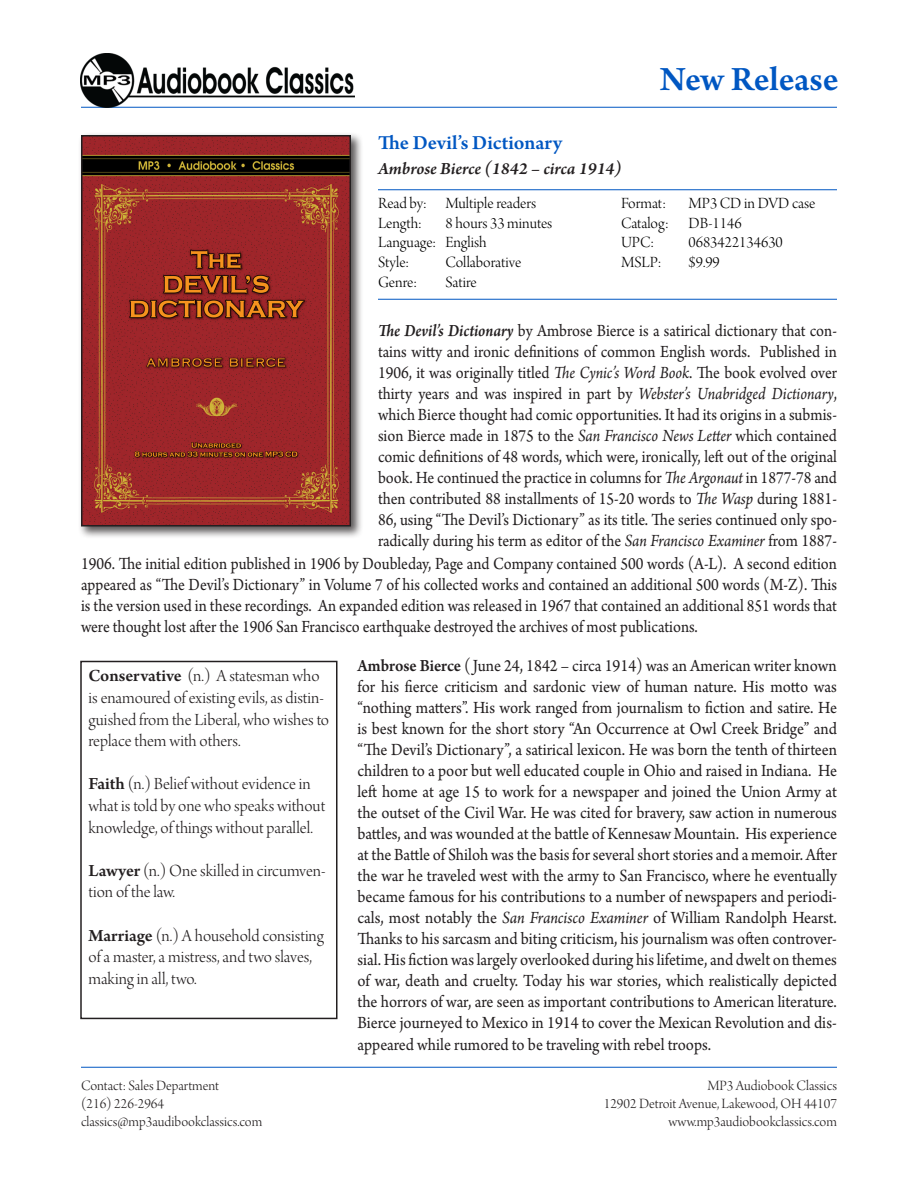
<style>
.page{position:relative;width:918px;height:1188px;background:#fff}
.page>*{position:absolute;margin:0;border:0;box-sizing:border-box;transform-origin:0 0}
.t1{font:600 36px "Arno Pro";letter-spacing:-.005em;color:#0057c2}
.t2{font:600 21px "Arno Pro";color:#0057c2}
.Description{font:18px/21px "Arno Pro";color:#231f20;text-align:justify;scale:.92 1}
.Description-2{font:18px "Arno Pro";color:#231f20;scale:.9 1}
.Description-3{font:18px/21.6px "Arno Pro Light Display";color:#231f20}
.Description-4{font:italic 600 18px "Arno Pro";letter-spacing:-.005em;color:#231f20}
.Data_table{font:16.5px/19.8px "Arno Pro Light Display";color:#000}
.Data_table_2{font:16.5px/19.8px "Arno Pro Light Display";color:#000}
.Description-5{font:15px "Arno Pro Light Display";color:#231f20}
.s1{font-weight:600;font-style:italic}
.s2{font-style:italic}
.s3{font-weight:600}
.s4{font-family:"Arno Pro";font-weight:600}
</style>
<div class="page">
<hr style="left:378px;top:189px;width:459px;height:1px;background:#0057c2">
<hr style="left:378px;top:299px;width:459px;height:1px;background:#0057c2">
<hr style="left:81px;top:1067px;width:756px;height:1px;background:#0057c2">
<hr style="left:81px;top:107px;width:756px;height:1px;background:#0057c2">
<div style="left:80px;top:661px;width:258px;height:358px;border:2px solid #231f20"></div>
<div style="left:78px;top:132px;width:286px;height:407px;background:#231f20;opacity:.75"></div>
<img style="left:84px;top:138px;width:264px;height:385px">
<div style="left:81px;top:135px;width:270px;height:391px;border:2px solid #231f20"></div>
<img style="left:81px;top:54px;width:274px;height:54px">
<p class="t2" style="left:378px;top:131px;width:186px">The Devil’s Dictionary</p>
<p class="Description-4" style="left:378px;top:158px;width:245px">Ambrose Bierce (1842 – circa 1914)</p>
<p class="t1" style="left:660px;top:59px;width:180px">New Release</p>
<p class="Data_table" style="left:378px;top:194px;width:160px">Read by: Multiple readers<br>Length:</p>
<p class="Data_table" style="left:446px;top:214px;width:108px">8 hours 33 minutes</p>
<p class="Data_table" style="left:378px;top:234px;width:110px">Language: English</p>
<p class="Data_table" style="left:378px;top:254px;width:33px">Style:</p>
<p class="Data_table" style="left:446px;top:254px;width:77px">Collaborative</p>
<p class="Data_table" style="left:378px;top:273px;width:40px">Genre:</p>
<p class="Data_table" style="left:446px;top:273px;width:33px">Satire</p>
<p class="Data_table_2" style="left:621px;top:194px;width:196px;text-indent:68px">MP3 CD in DVD case<br>Catalog: DB-1146</p>
<p class="Data_table_2" style="left:621px;top:234px;width:35px">UPC:</p>
<p class="Data_table_2" style="left:689px;top:234px;width:96px">0683422134630</p>
<p class="Data_table_2" style="left:621px;top:254px;width:42px">MSLP:</p>
<p class="Data_table_2" style="left:689px;top:254px;width:33px">$9.99</p>
<p class="Data_table_2" style="left:621px;top:194px;width:47px">Format:</p>
<p class="Description-2" style="left:378px;top:321px;width:512px"><span class="s1">The Devil’s Dictionary</span> by Ambrose Bierce is a satirical dictionary that con-</p>
<p class="Description-2" style="left:378px;top:342px;width:511px">tains witty and ironic definitions of common English words. Published in</p>
<p class="Description-2" style="left:378px;top:363px;width:511px">1906, it was originally titled <span class="s2">The Cynic’s Word Book</span>. The book evolved over</p>
<p class="Description-2" style="left:378px;top:384px;width:512px">thirty years and was inspired in part by <span class="s2">Webster’s Unabridged Dictionary</span>,</p>
<p class="Description-2" style="left:378px;top:405px;width:512px">which Bierce thought had comic opportunities. It had its origins in a submis-</p>
<p class="Description-2" style="left:378px;top:426px;width:512px">sion Bierce made in 1875 to the <span class="s2">San Francisco News Letter</span> which contained</p>
<p class="Description-2" style="left:378px;top:447px;width:512px">comic definitions of 48 words, which were, ironically, left out of the original</p>
<p class="Description-2" style="left:378px;top:468px;width:512px">book. He continued the practice in columns for <span class="s2">The Argonaut</span> in 1877-78 and</p>
<p class="Description-2" style="left:378px;top:489px;width:511px">then contributed 88 installments of 15-20 words to <span class="s2">The Wasp</span> during 1881-</p>
<p class="Description-2" style="left:378px;top:510px;width:512px">86, using “The Devil’s Dictionary” as its title. The series continued only spo-</p>
<p class="Description-2" style="left:378px;top:531px;width:512px">radically during his term as editor of the <span class="s2">San Francisco Examiner</span> from 1887-</p>
<p class="Description-2" style="left:81px;top:553px;width:842px">1906. The initial edition published in 1906 by Doubleday, Page and Company contained 500 words (A-L). A second edition</p>
<p class="Description-2" style="left:81px;top:574px;width:842px">appeared as “The Devil’s Dictionary” in Volume 7 of his collected works and contained an additional 500 words (M-Z). This</p>
<p class="Description-2" style="left:81px;top:595px;width:842px">is the version used in these recordings. An expanded edition was released in 1967 that contained an additional 851 words that</p>
<p class="Description-2" style="left:81px;top:617px;width:687px">were thought lost after the 1906 San Francisco earthquake destroyed the archives of most publications.</p>
<p class="Description" style="left:357px;top:656px;width:523px"><span class="s3">Ambrose Bierce</span> ( June 24, 1842 – circa 1914) was an American writer known for his fierce criticism and sardonic view of human nature. His motto was “nothing matters”. His work ranged from journalism to fiction and satire. He is best known for the short story “An Occurrence at Owl Creek Bridge” and “The Devil’s Dictionary”, a satirical lexicon. He was born the tenth of thirteen children to a poor but well educated couple in Ohio and raised in Indiana. He left home at age 15 to work for a newspaper and joined the Union Army at the outset of the Civil War. He was cited for bravery, saw action in numerous battles, and was wounded at the battle of Kennesaw Mountain. His experience at the Battle of Shiloh was the basis for several short stories and a memoir. After the war he traveled west with the army to San Francisco, where he eventually became famous for his contributions to a number of newspapers and periodi&shy;cals, most notably the <span class="s2">San Francisco Examiner</span> of William Randolph Hearst.<br>Thanks to his sarcasm and biting criticism, his journalism was often controver&shy;sial. His fiction was largely overlooked during his lifetime, and dwelt on themes of war, death and cruelty. Today his war stories, which realistically depicted the horrors of war, are seen as important contributions to American literature.<br>Bierce journeyed to Mexico in 1914 to cover the Mexican Revolution and dis&shy;appeared while rumored to be traveling with rebel troops.</p>
<p class="Description-3" style="left:88px;top:666px;width:242px"><span class="s4">Conservative</span> (n.) A statesman who is enamoured of existing evils, as distin&shy;guished from the Liberal, who wishes to replace them with others.</p>
<p class="Description-3" style="left:88px;top:774px;width:238px"><span class="s4">Faith</span> (n.) Belief without evidence in what is told by one who speaks without knowledge, of things without parallel.</p>
<p class="Description-3" style="left:88px;top:861px;width:239px"><span class="s4">Lawyer</span> (n.) One skilled in circumven&shy;tion of the law.</p>
<p class="Description-3" style="left:88px;top:926px;width:237px"><span class="s4">Marriage</span> (n.) A household consisting of a master, a mistress, and two slaves, making in all, two.</p>
<p class="Description-5" style="left:81px;top:1078px;width:140px">Contact: Sales Department</p>
<p class="Description-5" style="left:81px;top:1096px;width:85px">(216) 226-2964</p>
<p class="Description-5" style="left:81px;top:1114px;width:183px">classics@mp3audibookclassics.com</p>
<p class="Description-5" style="left:707px;top:1078px;width:131px">MP3 Audiobook Classics</p>
<p class="Description-5" style="left:604px;top:1096px;width:235px">12902 Detroit Avenue, Lakewood, OH 44107</p>
<p class="Description-5" style="left:669px;top:1114px;width:170px">www.mp3audiobookclassics.com</p>
</div>
